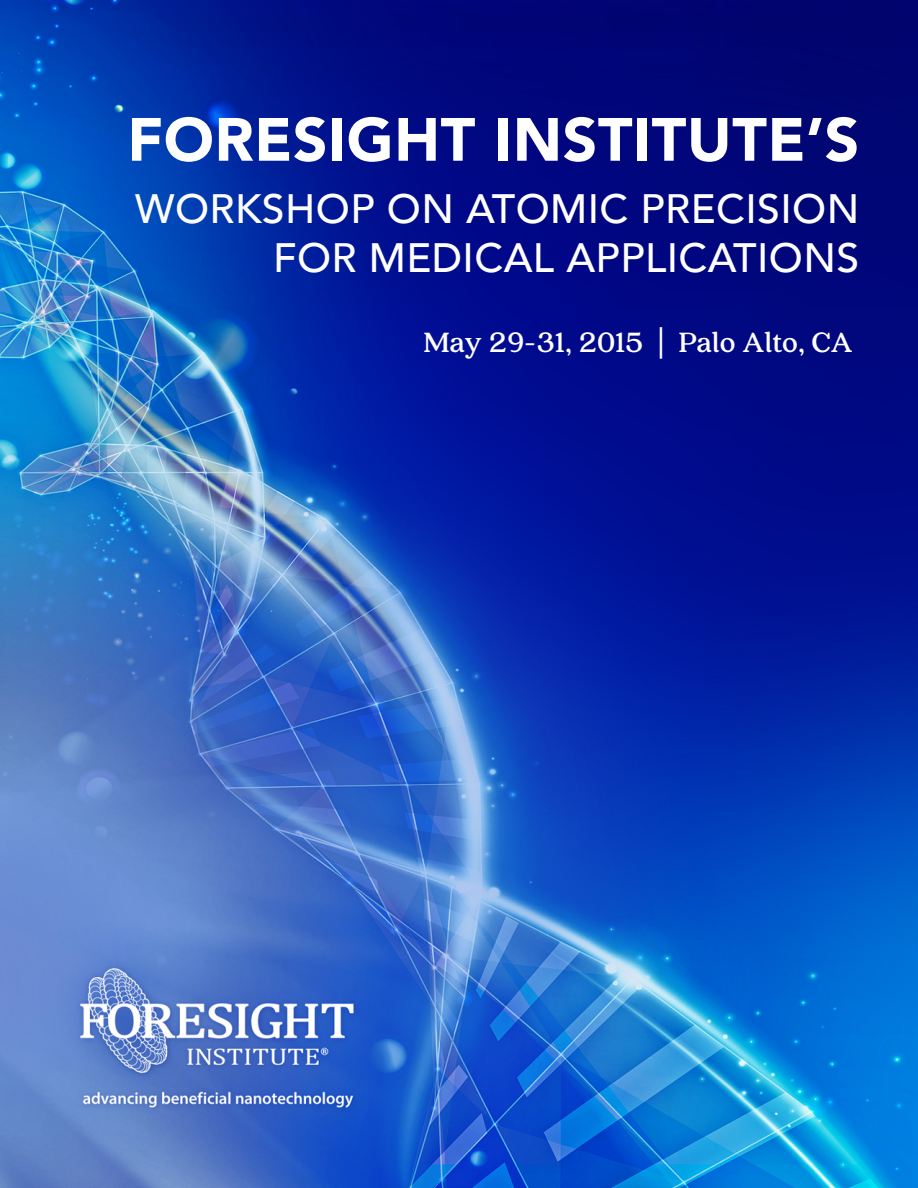
<style>
.page{position:relative;width:918px;height:1188px;background:#fff}
.page>*{position:absolute;margin:0;border:0;box-sizing:border-box;transform-origin:0 0}
.t1{font:900 60.3px "Avenir";letter-spacing:.01em;color:#fff}
.t2{font:500 40.95px/49.2px "Avenir";letter-spacing:.01em;color:#fff;text-align:right}
.t3{font:700 31.05px "Quincy CF";color:#fff}
</style>
<div class="page">
<img style="left:0;top:0;width:918px;height:1188px">
<h1 class="t1" style="left:127px;top:88px;width:733px">FORESIGHT INSTITUTE’S</h1>
<p class="t2" style="left:135px;top:182px;width:726px">WORKSHOP ON ATOMIC PRECISION<br>FOR MEDICAL APPLICATIONS</p>
<p class="t3" style="left:424px;top:324px;width:431px">May 29-31, 2015 | Palo Alto, CA</p>
</div>
